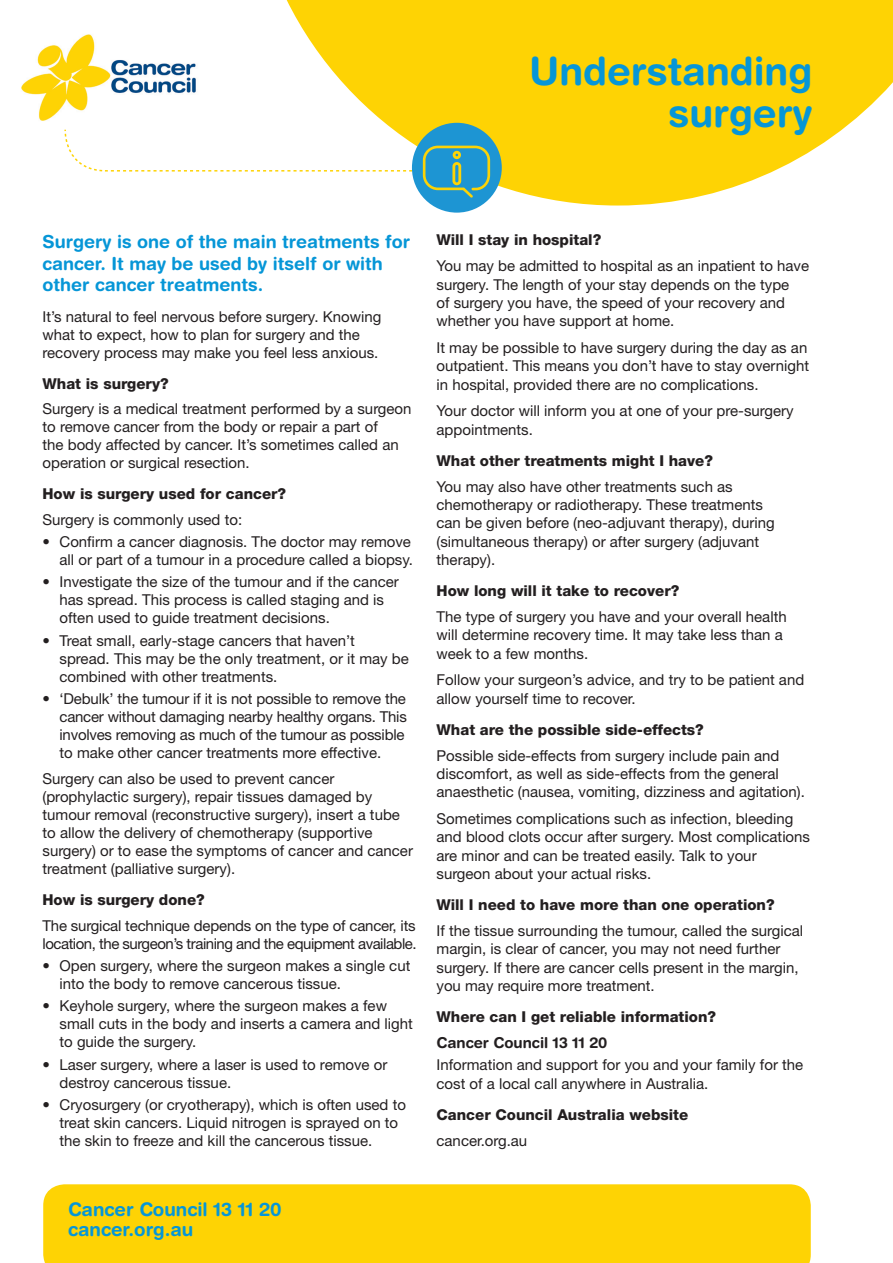
<style>
.page{position:relative;width:893px;height:1263px;background:#fff}
.page>*{position:absolute;margin:0;border:0;box-sizing:border-box;transform-origin:0 0}
.t1{font:700 39px/42px "Helvetica Rounded";color:#0696d7;text-align:right}
.t2{font:700 18.75px/20.2px "Helvetica Rounded";color:#0696d7}
.t3{font:700 18px/21.6px "Helvetica Rounded";color:#0696d7}
.t4{font:15px/18px "Helvetica Neue";color:#231f20}
.t5{font:800 15px "Helvetica Neue";color:#231f20}
.t6{font:15px/18px "Helvetica Neue";letter-spacing:-.03em;color:#231f20}
.t7{font:700 15px "Helvetica Rounded";color:#231f20}
.s1{font-family:"Helvetica Rounded LT Std";font-weight:700}
</style>
<div class="page">
<svg style="left:286px;top:0;width:607px;height:206px;fill:#fed304"></svg>
<div style="left:43px;top:1184px;width:768px;height:79px;background:#fed304"></div>
<img style="left:21px;top:34px;width:175px;height:87px">
<div style="left:105px;top:96px;width:66px;height:15px;background:#fff"></div>
<svg style="left:64px;top:128px;width:354px;height:44px"></svg>
<div style="left:412px;top:123px;width:90px;height:90px;background:#1d95d3;border-radius:50%"></div>
<div style="left:423px;top:146px;width:67px;height:44px;border:3px solid #fcd306;border-radius:14px"></div>
<div style="left:452px;top:162px;width:9px;height:23px;border:3px solid #fcd306;border-radius:3px"></div>
<div style="left:453px;top:151px;width:8px;height:8px;border:3px solid #fcd306;border-radius:50%"></div>
<h1 class="t1" style="left:529px;top:49px;width:285px">Understanding surgery</h1>
<p class="t3" style="left:43px;top:230px;width:369px">Surgery is one of the main treatments for cancer. It may be used by itself or with other cancer treatments.</p>
<p class="t4" style="left:43px;top:307px;width:340px">It’s natural to feel nervous before surgery. Knowing what to expect, how to plan for surgery and the recovery process may make you feel less anxious.</p>
<p class="t5" style="left:43px;top:374px;width:128px">What is surgery?</p>
<p class="t4" style="left:43px;top:400px;width:370px">Surgery is a medical treatment performed by a surgeon to remove cancer from the body or repair a part of<br>the body affected by cancer. It’s sometimes called an operation or surgical resection.</p>
<p class="t5" style="left:43px;top:485px;width:245px">How is surgery used for cancer?</p>
<p class="t4" style="left:43px;top:510px;width:201px">Surgery is commonly used to:</p>
<p class="t4" style="left:43px;top:532px;width:372px;text-align:right">• Confirm a cancer diagnosis. The doctor may remove all or part of a tumour in a procedure called a biopsy.</p>
<p class="t4" style="left:60px;top:573px;width:341px;text-indent:-17px">• Investigate the size of the tumour and if the cancer has spread. This process is called staging and is often used to guide treatment decisions.</p>
<p class="t4" style="left:60px;top:631px;width:351px;text-indent:-17px">• Treat small, early-stage cancers that haven’t spread. This may be the only treatment, or it may be combined with other treatments.</p>
<p class="t4" style="left:60px;top:689px;width:349px;text-indent:-17px"><span class="s1">•</span> ‘Debulk’ the tumour if it is not possible to remove the cancer without damaging nearby healthy organs. This involves removing as much of the tumour as possible to make other cancer treatments more effective.</p>
<p class="t4" style="left:43px;top:770px;width:372px">Surgery can also be used to prevent cancer (prophylactic surgery), repair tissues damaged by tumour removal (reconstructive surgery), insert a tube to allow the delivery of chemotherapy (supportive surgery) or to ease the symptoms of cancer and cancer treatment (palliative surgery).</p>
<p class="t5" style="left:43px;top:891px;width:164px">How is surgery done?</p>
<p class="t6" style="left:43px;top:916px;width:376px">The surgical technique depends on the type of cancer, its location, the surgeon’s training and the equipment available.</p>
<p class="t4" style="left:59px;top:956px;width:352px;text-indent:-17px">• Open surgery, where the surgeon makes a single cut into the body to remove cancerous tissue.</p>
<p class="t4" style="left:59px;top:997px;width:355px;text-indent:-17px">• Keyhole surgery, where the surgeon makes a few small cuts in the body and inserts a camera and light to guide the surgery.</p>
<p class="t4" style="left:59px;top:1055px;width:329px;text-indent:-17px">• Laser surgery, where a laser is used to remove or destroy cancerous tissue.</p>
<p class="t4" style="left:59px;top:1095px;width:348px;text-indent:-17px">• Cryosurgery (or cryotherapy), which is often used to treat skin cancers. Liquid nitrogen is sprayed on to the skin to freeze and kill the cancerous tissue.</p>
<p class="t5" style="left:437px;top:231px;width:166px">Will I stay in hospital?</p>
<p class="t4" style="left:437px;top:257px;width:374px">You may be admitted to hospital as an inpatient to have surgery. The length of your stay depends on the type<br>of surgery you have, the speed of your recovery and whether you have support at home.</p>
<p class="t4" style="left:437px;top:338px;width:374px">It may be possible to have surgery during the day as an outpatient. This means you don’t have to stay overnight in hospital, provided there are no complications.</p>
<p class="t4" style="left:437px;top:402px;width:359px">Your doctor will inform you at one of your pre-surgery appointments.</p>
<p class="t5" style="left:437px;top:451px;width:278px">What other treatments might I have?</p>
<p class="t4" style="left:437px;top:477px;width:340px">You may also have other treatments such as chemotherapy or radiotherapy. These treatments can be given before (neo-adjuvant therapy), during (simultaneous therapy) or after surgery (adjuvant therapy).</p>
<p class="t5" style="left:437px;top:582px;width:244px">How long will it take to recover?</p>
<p class="t4" style="left:437px;top:607px;width:352px">The type of surgery you have and your overall health will determine recovery time. It may take less than a week to a few months.</p>
<p class="t4" style="left:437px;top:671px;width:369px">Follow your surgeon’s advice, and try to be patient and allow yourself time to recover.</p>
<p class="t5" style="left:437px;top:720px;width:269px">What are the possible side-effects?</p>
<p class="t4" style="left:437px;top:746px;width:370px">Possible side-effects from surgery include pain and discomfort, as well as side-effects from the general anaesthetic (nausea, vomiting, dizziness and agitation).</p>
<p class="t4" style="left:437px;top:809px;width:375px">Sometimes complications such as infection, bleeding and blood clots occur after surgery. Most complications are minor and can be treated easily. Talk to your surgeon about your actual risks.</p>
<p class="t5" style="left:437px;top:896px;width:340px">Will I need to have more than one operation?</p>
<p class="t4" style="left:437px;top:921px;width:368px">If the tissue surrounding the tumour, called the surgical margin, is clear of cancer, you may not need further surgery. If there are cancer cells present in the margin, you may require more treatment.</p>
<p class="t5" style="left:437px;top:1008px;width:281px">Where can I get reliable information?</p>
<p class="t7" style="left:437px;top:1033px;width:172px">Cancer Council 13 11 20</p>
<p class="t4" style="left:437px;top:1056px;width:368px">Information and support for you and your family for the cost of a local call anywhere in Australia.</p>
<p class="t5" style="left:437px;top:1105px;width:253px">Cancer Council Australia website</p>
<p class="t4" style="left:437px;top:1131px;width:92px">cancer.org.au</p>
<p class="t2" style="left:68px;top:1198px;width:215px">Cancer Council 13 11 20 cancer.org.au</p>
</div>
